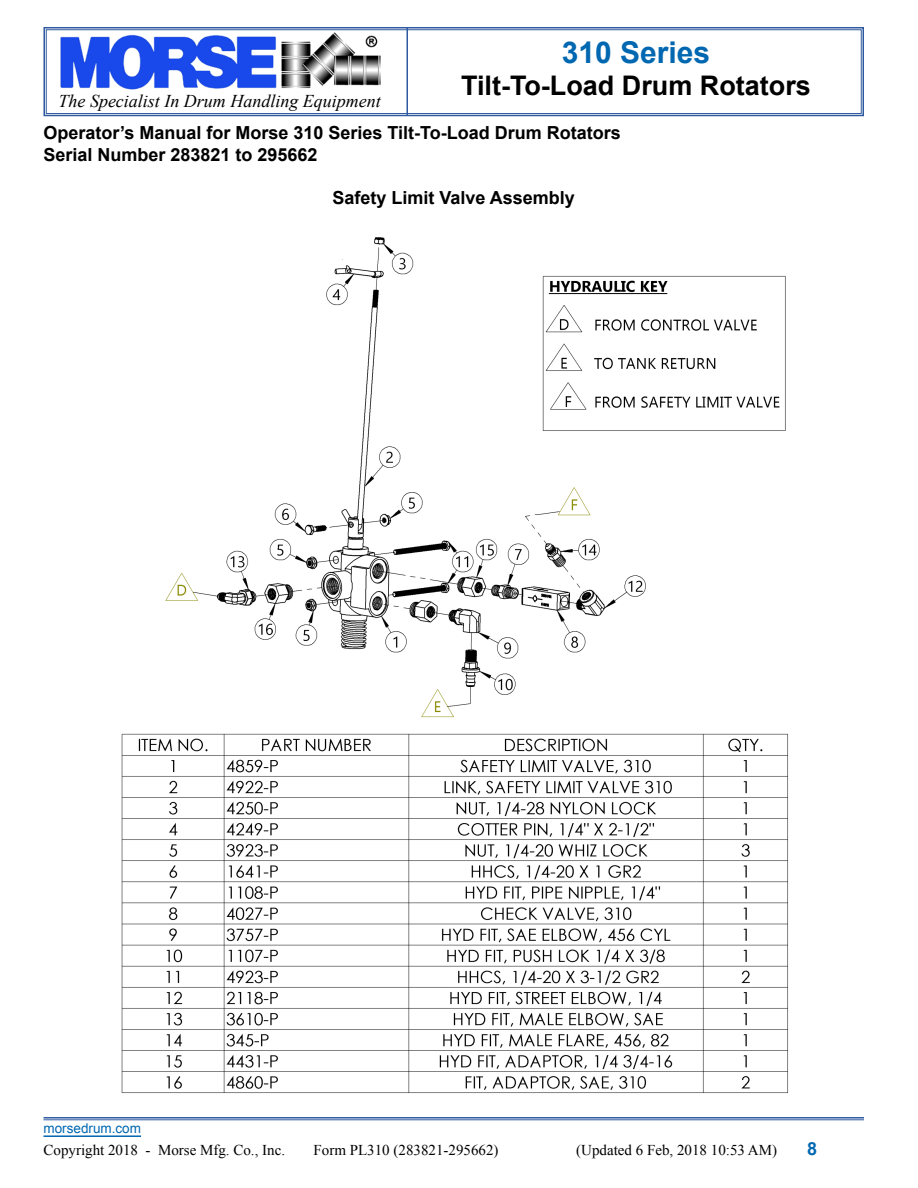
<style>
.page{position:relative;width:918px;height:1188px;background:#fff}
.page>*{position:absolute;margin:0;border:0;box-sizing:border-box;transform-origin:0 0}
.t1{font:700 30px "Arial";color:#0067b1}
.t2{font:700 27px "Arial";color:#000}
.t3{font:700 18px/21.6px "Arial";color:#000}
.t4{font:italic 18px "Times New Roman";color:#000}
.t5{font:700 18px "Arial";color:#0067b1}
.t6{font:15px "Times New Roman";color:#000}
.t7{font:13.5px "Arial";color:#0067b1}
</style>
<div class="page">
<svg style="left:43px;top:27px;width:821px;height:90px"></svg>
<div style="left:46px;top:29px;width:816px;height:85px;border:1px solid #2f5a9f"></div>
<hr style="left:406px;top:28px;width:2px;height:88px;background:#2f5a9f">
<hr style="left:44px;top:1135px;width:97px;height:2px;background:#0067b1">
<hr style="left:43px;top:1117px;width:821px;height:2px;background:#2f5a9f">
<hr style="left:43px;top:1120px;width:821px;height:1px;background:#2f5a9f">
<img style="left:121px;top:237px;width:667px;height:856px">
<h1 class="t1" style="left:562px;top:33px;width:150px">310 Series</h1>
<h2 class="t2" style="left:461px;top:68px;width:351px">Tilt-To-Load Drum Rotators</h2>
<p class="t3" style="left:44px;top:122px;width:579px">Operator’s Manual for Morse 310 Series Tilt-To-Load Drum Rotators<br>Serial Number 283821 to 295662</p>
<p class="t4" style="left:58px;top:89px;width:324px">The Specialist In Drum Handling Equipment</p>
<p class="t3" style="left:333px;top:187px;width:244px">Safety Limit Valve Assembly</p>
<p class="t7" style="left:44px;top:1120px;width:99px">morsedrum.com</p>
<p class="t6" style="left:44px;top:1140px;width:243px">Copyright 2018 - Morse Mfg. Co., Inc.</p>
<p class="t6" style="left:314px;top:1140px;width:186px">Form PL310 (283821-295662)</p>
<p class="t6" style="left:576px;top:1140px;width:202px">(Updated 6 Feb, 2018 10:53 AM)</p>
<p class="t5" style="left:807px;top:1136px;width:12px">8</p>
</div>
